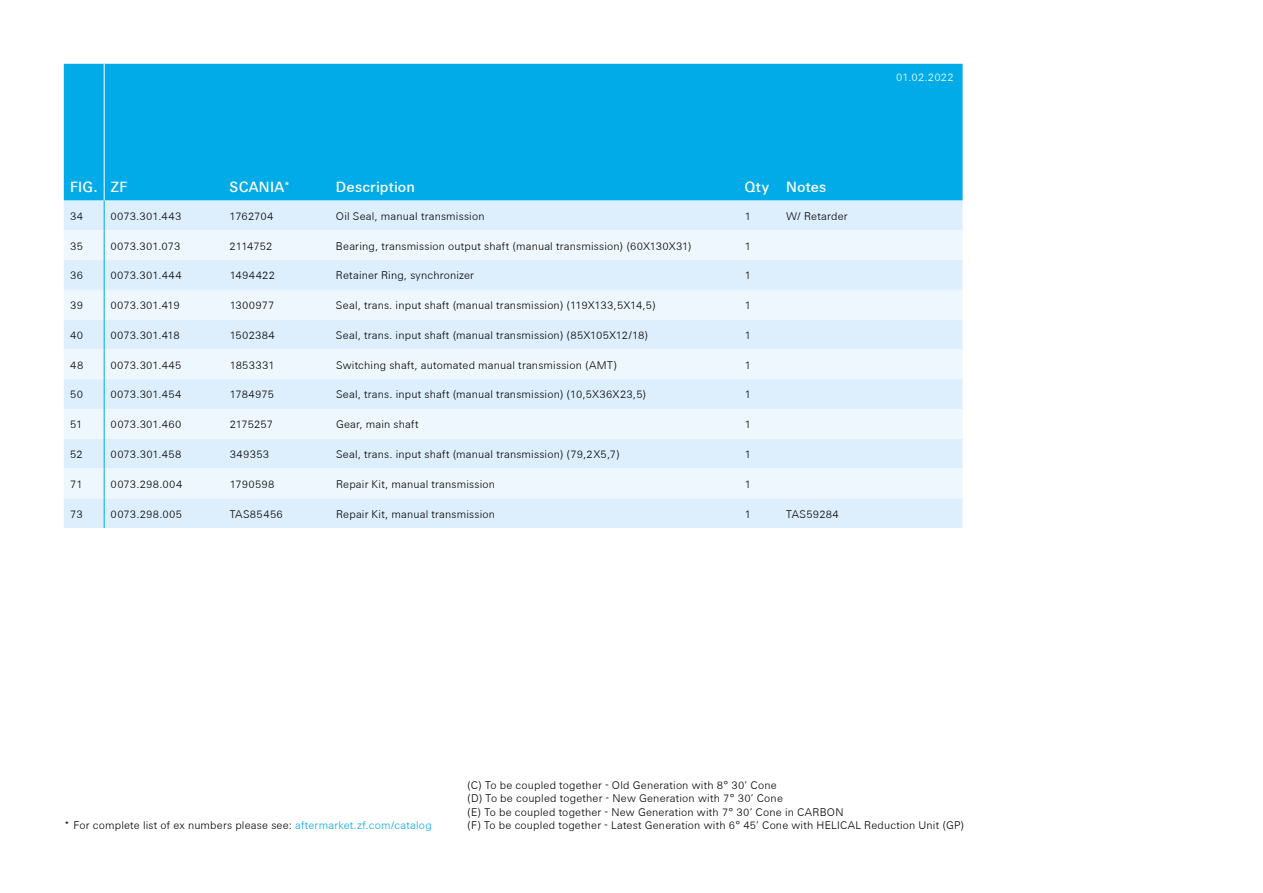
<style>
.page{position:relative;width:1263px;height:893px;background:#fff}
.page>*{position:absolute;margin:0;border:0;box-sizing:border-box;transform-origin:0 0}
.t1{font:500 15px "ZF Sans";letter-spacing:.01em;color:#fff}
.t2{font:300 11.25px/13.5px "ZF Sans";letter-spacing:.015em;color:#000}
.t3{font:300 11.25px "ZF Sans";letter-spacing:-.005em;color:#000}
.t4{font:300 11.25px "ZF Sans";letter-spacing:.015em;color:#fff}
.t5{font:300 11.25px "ZF Sans";letter-spacing:-.01em;color:#000}
.t6{font:300 11.25px "ZF Sans";letter-spacing:-.015em;color:#000}
.s1{font-weight:300}
.s2{color:#00abe7}
</style>
<div class="page">
<div style="left:64px;top:64px;width:898px;height:137px;background:#00abe7"></div>
<div style="left:64px;top:201px;width:898px;height:327px;background:#ddeffc"></div>
<svg style="left:64px;top:230px;width:898px;height:268px;background:#e6f3fd"></svg>
<hr style="left:104px;top:64px;width:1px;height:137px;background:#fff">
<svg style="left:104px;top:201px;width:1px;height:29px"></svg>
<hr style="left:104px;top:230px;width:1px;height:30px;background:#00abe7">
<hr style="left:104px;top:260px;width:1px;height:30px;background:#00abe7">
<hr style="left:104px;top:290px;width:1px;height:30px;background:#00abe7">
<svg style="left:104px;top:320px;width:1px;height:29px"></svg>
<hr style="left:104px;top:349px;width:1px;height:30px;background:#00abe7">
<hr style="left:104px;top:379px;width:1px;height:30px;background:#00abe7">
<hr style="left:104px;top:409px;width:1px;height:30px;background:#00abe7">
<svg style="left:104px;top:439px;width:1px;height:29px"></svg>
<hr style="left:104px;top:468px;width:1px;height:30px;background:#00abe7">
<hr style="left:104px;top:498px;width:1px;height:30px;background:#00abe7">
<h1 class="t1" style="left:70px;top:178px;width:59px">FIG. ZF</h1>
<h1 class="t1" style="left:230px;top:178px;width:63px">SCANIA<span class="s1">*</span></h1>
<h1 class="t1" style="left:336px;top:178px;width:81px">Description</h1>
<h1 class="t1" style="left:745px;top:178px;width:83px">Qty Notes</h1>
<p class="t2" style="left:70px;top:209px;width:15px">34</p>
<p class="t2" style="left:111px;top:209px;width:73px">0073.301.443</p>
<p class="t5" style="left:230px;top:209px;width:45px">1762704</p>
<p class="t2" style="left:336px;top:209px;width:150px">Oil Seal, manual transmission</p>
<p class="t2" style="left:745px;top:209px;width:8px">1</p>
<p class="t2" style="left:786px;top:209px;width:63px">W/ Retarder</p>
<p class="t2" style="left:70px;top:239px;width:14px">35</p>
<p class="t3" style="left:111px;top:239px;width:71px">0073.301.073</p>
<p class="t6" style="left:230px;top:239px;width:44px">2114752</p>
<p class="t2" style="left:336px;top:239px;width:357px">Bearing, transmission output shaft (manual transmission) (60X130X31)</p>
<p class="t2" style="left:745px;top:239px;width:8px">1</p>
<p class="t2" style="left:70px;top:269px;width:14px">36</p>
<p class="t2" style="left:111px;top:269px;width:73px">0073.301.444</p>
<p class="t2" style="left:230px;top:269px;width:47px">1494422</p>
<p class="t2" style="left:336px;top:269px;width:139px">Retainer Ring, synchronizer</p>
<p class="t2" style="left:745px;top:269px;width:8px">1</p>
<p class="t2" style="left:70px;top:299px;width:14px">39</p>
<p class="t3" style="left:111px;top:299px;width:71px">0073.301.419</p>
<p class="t2" style="left:230px;top:299px;width:46px">1300977</p>
<p class="t2" style="left:336px;top:299px;width:321px">Seal, trans. input shaft (manual transmission) (119X133,5X14,5)</p>
<p class="t2" style="left:745px;top:299px;width:8px">1</p>
<p class="t2" style="left:70px;top:329px;width:15px">40</p>
<p class="t3" style="left:111px;top:329px;width:71px">0073.301.418</p>
<p class="t2" style="left:230px;top:329px;width:47px">1502384</p>
<p class="t2" style="left:336px;top:329px;width:314px">Seal, trans. input shaft (manual transmission) (85X105X12/18)</p>
<p class="t2" style="left:745px;top:329px;width:8px">1</p>
<p class="t2" style="left:70px;top:358px;width:15px">48</p>
<p class="t2" style="left:111px;top:358px;width:72px">0073.301.445</p>
<p class="t2" style="left:230px;top:358px;width:47px">1853331</p>
<p class="t2" style="left:336px;top:358px;width:283px">Switching shaft, automated manual transmission (AMT)</p>
<p class="t2" style="left:745px;top:358px;width:8px">1</p>
<p class="t2" style="left:70px;top:388px;width:14px">50</p>
<p class="t2" style="left:111px;top:388px;width:72px">0073.301.454</p>
<p class="t3" style="left:230px;top:388px;width:46px">1784975</p>
<p class="t2" style="left:336px;top:388px;width:312px">Seal, trans. input shaft (manual transmission) (10,5X36X23,5)</p>
<p class="t2" style="left:745px;top:388px;width:8px">1</p>
<p class="t2" style="left:70px;top:418px;width:14px">51</p>
<p class="t2" style="left:111px;top:418px;width:72px">0073.301.460</p>
<p class="t3" style="left:230px;top:418px;width:45px">2175257</p>
<p class="t2" style="left:336px;top:418px;width:84px">Gear, main shaft</p>
<p class="t2" style="left:745px;top:418px;width:8px">1</p>
<p class="t2" style="left:70px;top:448px;width:14px">52</p>
<p class="t2" style="left:111px;top:448px;width:72px">0073.301.458</p>
<p class="t2" style="left:230px;top:448px;width:41px">349353</p>
<p class="t2" style="left:336px;top:448px;width:285px">Seal, trans. input shaft (manual transmission) (79,2X5,7)</p>
<p class="t2" style="left:745px;top:448px;width:8px">1</p>
<p class="t2" style="left:70px;top:477px;width:14px">71</p>
<p class="t2" style="left:111px;top:477px;width:73px">0073.298.004</p>
<p class="t2" style="left:230px;top:477px;width:46px">1790598</p>
<p class="t2" style="left:336px;top:477px;width:161px">Repair Kit, manual transmission</p>
<p class="t2" style="left:745px;top:477px;width:8px">1</p>
<p class="t2" style="left:70px;top:507px;width:14px">73</p>
<p class="t2" style="left:111px;top:507px;width:73px">0073.298.005</p>
<p class="t2" style="left:230px;top:507px;width:55px">TAS85456</p>
<p class="t2" style="left:336px;top:507px;width:161px">Repair Kit, manual transmission</p>
<p class="t2" style="left:745px;top:507px;width:8px">1</p>
<p class="t2" style="left:786px;top:507px;width:54px">TAS59284</p>
<p class="t4" style="left:896px;top:71px;width:59px">01.02.2022</p>
<p class="t2" style="left:64px;top:819px;width:369px">* For complete list of ex numbers please see: <span class="s2">aftermarket.zf.com/catalog</span></p>
<p class="t2" style="left:467px;top:778px;width:499px">(C) To be coupled together - Old Generation with 8° 30’ Cone<br>(D) To be coupled together - New Generation with 7° 30’ Cone<br>(E) To be coupled together - New Generation with 7° 30’ Cone in CARBON<br>(F) To be coupled together - Latest Generation with 6° 45’ Cone with HELICAL Reduction Unit (GP)</p>
</div>
